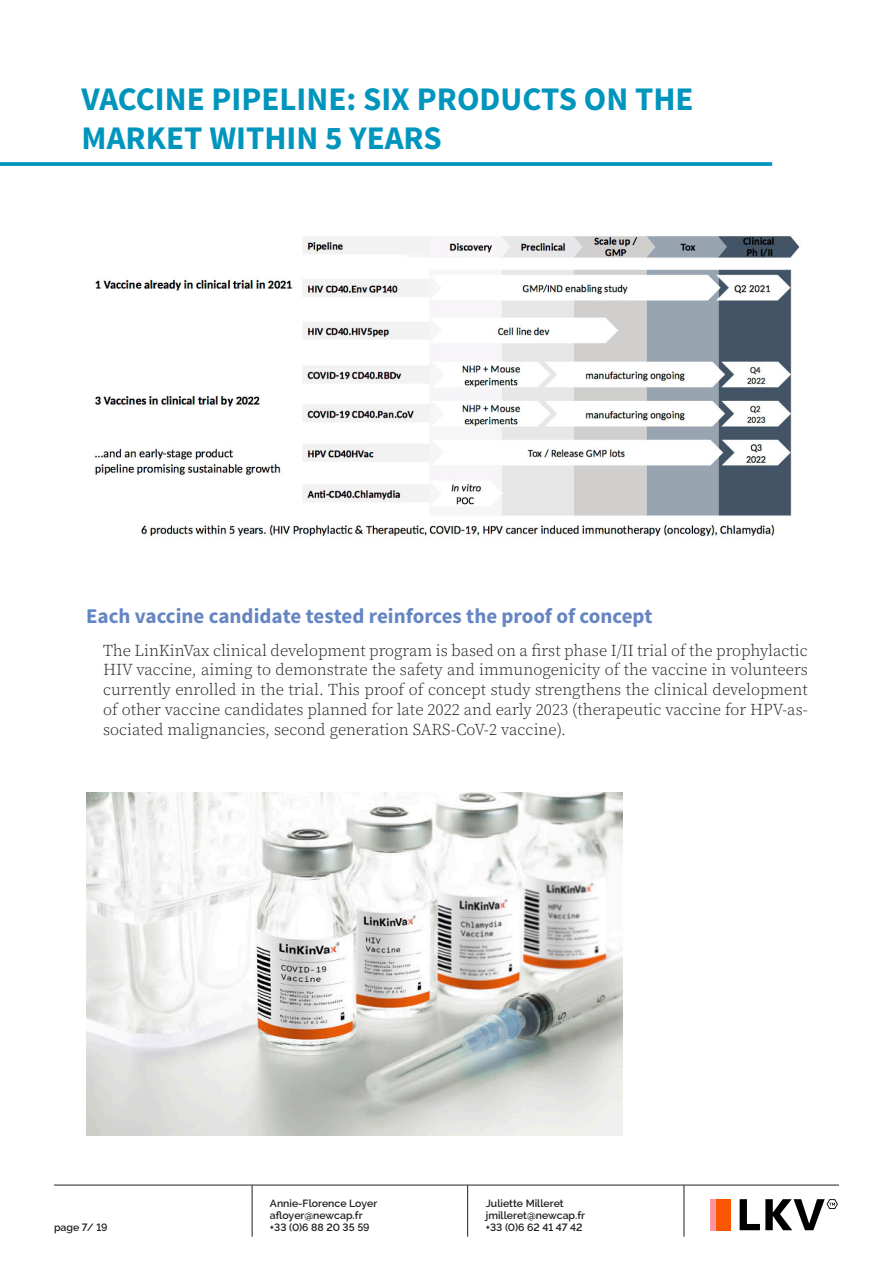
<style>
.page{position:relative;width:893px;height:1263px;background:#fff}
.page>*{position:absolute;margin:0;border:0;box-sizing:border-box;transform-origin:0 0}
.t1{font:700 33px/39.6px "Source Sans Pro";color:#0095bd}
.t2{font:700 21px "Source Sans Pro";color:#6585c3}
.t3{font:16.5px/19.8px "Source Serif Variable";color:#231f20;text-align:justify}
.t4{font:600 10.5px/12px "Raleway";color:#231f20}
</style>
<div class="page">
<div style="left:716px;top:1199px;width:15px;height:31px;background:#fa5700"></div>
<div style="left:710px;top:1199px;width:6px;height:31px;background:#ff94a3"></div>
<svg style="left:740px;top:1199px;width:98px;height:31px"></svg>
<hr style="left:54px;top:1185px;width:785px;height:1px;background:#231f20">
<hr style="left:252px;top:1185px;width:1px;height:51px;background:#231f20">
<hr style="left:467px;top:1185px;width:1px;height:51px;background:#231f20">
<hr style="left:684px;top:1185px;width:1px;height:51px;background:#231f20">
<img style="left:94px;top:236px;width:706px;height:301px">
<img style="left:86px;top:793px;width:536px;height:342px">
<svg style="left:0;top:162px;width:772px;height:4px;background:#0f9bc0"></svg>
<h1 class="t1" style="left:82px;top:80px;width:613px">VACCINE PIPELINE: SIX PRODUCTS ON THE<br>MARKET WITHIN 5 YEARS</h1>
<p class="t2" style="left:86px;top:606px;width:568px">Each vaccine candidate tested reinforces the proof of concept</p>
<p class="t3" style="left:103px;top:641px;width:706px">The LinKinVax clinical development program is based on a first phase I/II trial of the prophylactic HIV vaccine, aiming to demonstrate the safety and immunogenicity of the vaccine in volunteers currently enrolled in the trial. This proof of concept study strengthens the clinical development of other vaccine candidates planned for late 2022 and early 2023 (therapeutic vaccine for HPV-as&shy;sociated malignancies, second generation SARS-CoV-2 vaccine).</p>
<p class="t4" style="left:54px;top:1221px;width:55px">page 7/ 19</p>
<p class="t4" style="left:270px;top:1198px;width:109px">Annie-Florence Loyer afloyer@newcap.fr +33 (0)6 88 20 35 59</p>
<p class="t4" style="left:486px;top:1198px;width:101px">Juliette Milleret jmilleret@newcap.fr +33 (0)6 62 41 47 42</p>
</div>
